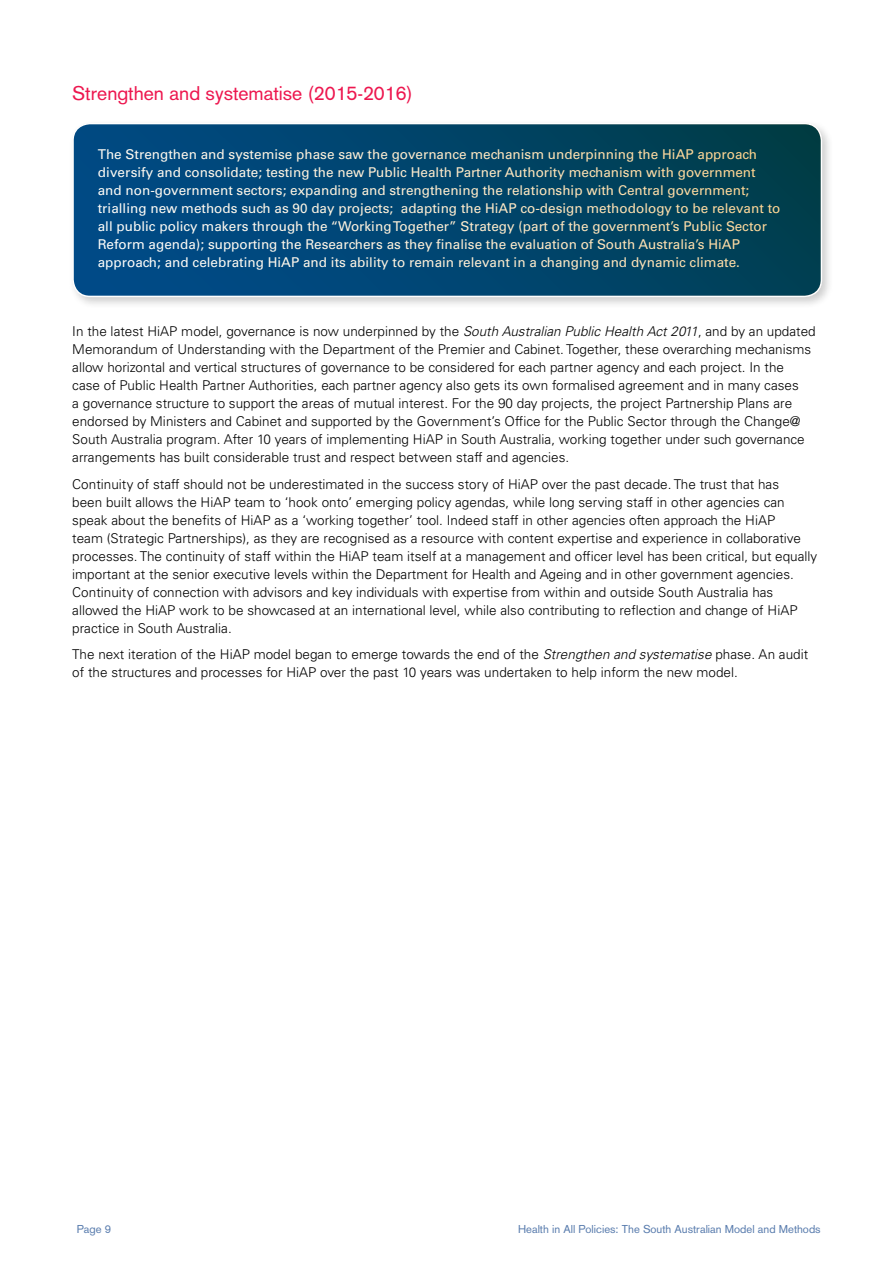
<style>
.page{position:relative;width:893px;height:1263px;background:#fff}
.page>*{position:absolute;margin:0;border:0;box-sizing:border-box;transform-origin:0 0}
.t1{font:19.5px "Akzidenz Grotesk";color:#ed174f}
.t2{font:300 13.5px/18px "Univers";color:#000}
.t3{font:13.5px/18px "Univers";color:#fff}
.t4{font:11.25px "Akzidenz Grotesk";color:#5a7dae}
.s1{font-style:italic}
</style>
<div class="page">
<div style="left:68px;top:119px;width:767px;height:190px;background:#000;opacity:.2"></div>
<div style="left:73px;top:124px;width:748px;height:172px;background:linear-gradient(to right,#004b8a,#003e4d);border-radius:17px"></div>
<div style="left:72px;top:123px;width:750px;height:174px;border:2px solid #fff;border-radius:17px"></div>
<h1 class="t1" style="left:72px;top:82px;width:342px">Strengthen and systematise (2015-2016)</h1>
<p class="t3" style="left:98px;top:145px;width:684px">The Strengthen and systemise phase saw the governance mechanism underpinning the HiAP approach diversify and consolidate; testing the new Public Health Partner Authority mechanism with government and non-government sectors; expanding and strengthening the relationship with Central government; trialling new methods such as 90 day projects; adapting the HiAP co-design methodology to be relevant to all public policy makers through the “Working Together” Strategy (part of the government’s Public Sector Reform agenda); supporting the Researchers as they finalise the evaluation of South Australia’s HiAP approach; and celebrating HiAP and its ability to remain relevant in a changing and dynamic climate.</p>
<p class="t2" style="left:72px;top:323px;width:745px">In the latest HiAP model, governance is now underpinned by the <span class="s1">South Australian Public Health Act 2011</span>, and by an updated Memorandum of Understanding with the Department of the Premier and Cabinet. Together, these overarching mechanisms allow horizontal and vertical structures of governance to be considered for each partner agency and each project. In the<br>case of Public Health Partner Authorities, each partner agency also gets its own formalised agreement and in many cases<br>a governance structure to support the areas of mutual interest. For the 90 day projects, the project Partnership Plans are endorsed by Ministers and Cabinet and supported by the Government’s Office for the Public Sector through the Change@ South Australia program. After 10 years of implementing HiAP in South Australia, working together under such governance arrangements has built considerable trust and respect between staff and agencies.</p>
<p class="t2" style="left:72px;top:475px;width:747px">Continuity of staff should not be underestimated in the success story of HiAP over the past decade. The trust that has<br>been built allows the HiAP team to ‘hook onto’ emerging policy agendas, while long serving staff in other agencies can speak about the benefits of HiAP as a ‘working together’ tool. Indeed staff in other agencies often approach the HiAP<br>team (Strategic Partnerships), as they are recognised as a resource with content expertise and experience in collaborative processes. The continuity of staff within the HiAP team itself at a management and officer level has been critical, but equally important at the senior executive levels within the Department for Health and Ageing and in other government agencies.<br>Continuity of connection with advisors and key individuals with expertise from within and outside South Australia has allowed the HiAP work to be showcased at an international level, while also contributing to reflection and change of HiAP practice in South Australia.</p>
<p class="t2" style="left:72px;top:646px;width:737px">The next iteration of the HiAP model began to emerge towards the end of the <span class="s1">Strengthen and systematise</span> phase. An audit of the structures and processes for HiAP over the past 10 years was undertaken to help inform the new model.</p>
<p class="t4" style="left:77px;top:1223px;width:36px">Page 9</p>
<p class="t4" style="left:518px;top:1223px;width:304px">Health in All Policies: The South Australian Model and Methods</p>
</div>
